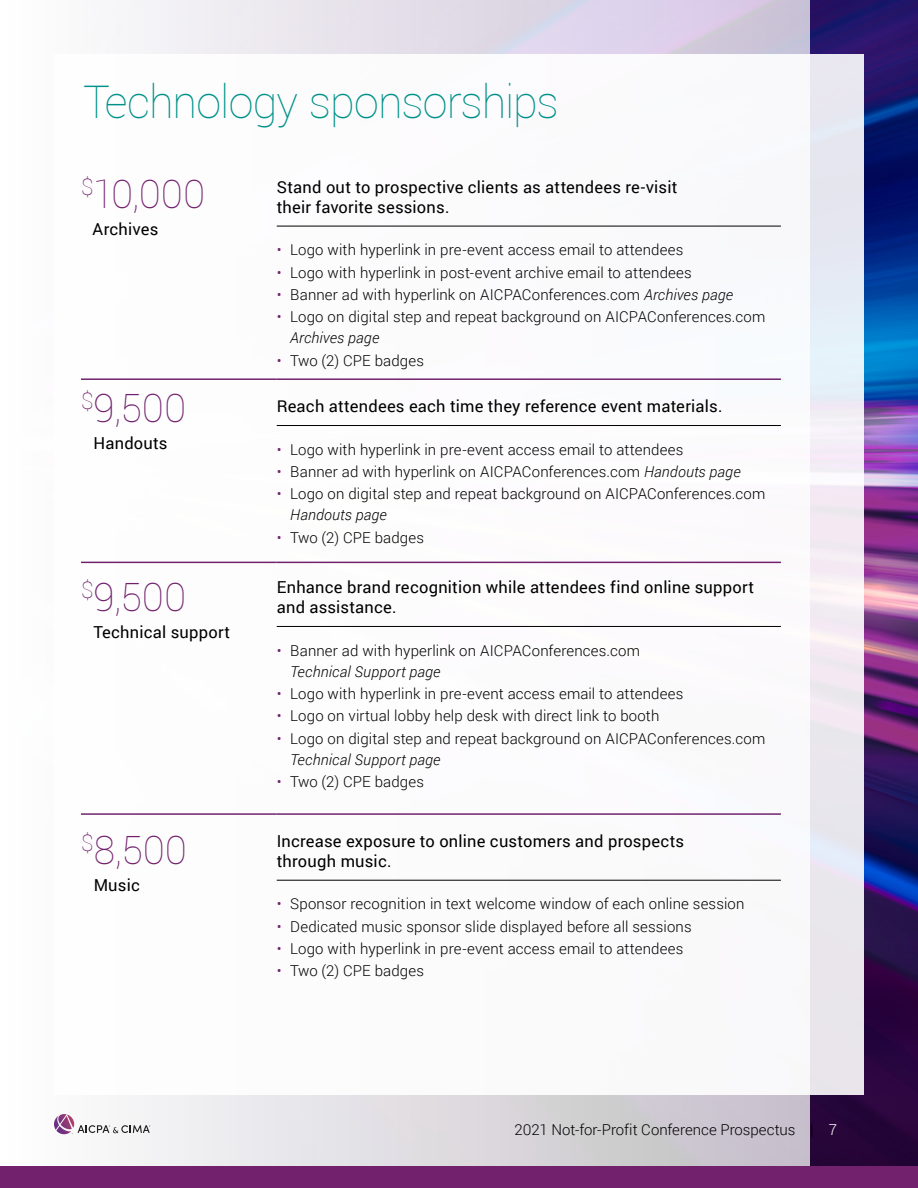
<style>
.page{position:relative;width:918px;height:1188px;background:#fff}
.page>*{position:absolute;margin:0;border:0;box-sizing:border-box;transform-origin:0 0}
.t1{font:100 45px "Roboto";letter-spacing:-.02em;color:#009189}
.t2{font:100 39px "Roboto";color:#72226d}
.t3{font:16.5px/19.8px "Roboto";letter-spacing:.015em;color:#000}
.t4{font:300 15px/21px "Roboto";letter-spacing:.01em;color:#000}
.s1{color:#72226d}
.s2{font-style:italic}
.s3{color:#fff}
</style>
<div class="page">
<img style="left:0;top:0;width:810px;height:1167px">
<img style="left:810px;top:0;width:108px;height:1167px">
<div style="left:54px;top:54px;width:810px;height:1041px;background:#fff"></div>
<svg style="left:54px;top:1114px;width:96px;height:20px"></svg>
<hr style="left:277px;top:226px;width:504px;height:1px;background:#000">
<hr style="left:81px;top:378px;width:196px;height:2px;background:#72226d">
<hr style="left:277px;top:378px;width:504px;height:2px;background:#72226d">
<hr style="left:277px;top:425px;width:504px;height:1px;background:#000">
<hr style="left:81px;top:562px;width:196px;height:1px;background:#72226d">
<hr style="left:277px;top:562px;width:504px;height:1px;background:#72226d">
<hr style="left:277px;top:626px;width:504px;height:1px;background:#000">
<hr style="left:81px;top:813px;width:196px;height:2px;background:#72226d">
<hr style="left:277px;top:813px;width:504px;height:2px;background:#72226d">
<hr style="left:277px;top:880px;width:504px;height:1px;background:#000">
<div style="left:0;top:1167px;width:918px;height:21px;background:#72226d"></div>
<h1 class="t1" style="left:83px;top:70px;width:477px">Technology sponsorships</h1>
<h2 class="t2" style="left:81px;top:167px;width:126px"><sup>$</sup>10,000</h2>
<p class="t3" style="left:93px;top:218px;width:67px">Archives</p>
<p class="t3" style="left:277px;top:176px;width:402px">Stand out to prospective clients as attendees re-visit their favorite sessions.</p>
<p class="t4" style="left:277px;top:239px;width:408px"><span class="s1">•</span> Logo with hyperlink in pre-event access email to attendees</p>
<p class="t4" style="left:277px;top:261px;width:417px"><span class="s1">•</span> Logo with hyperlink in post-event archive email to attendees</p>
<p class="t4" style="left:277px;top:284px;width:458px"><span class="s1">•</span> Banner ad with hyperlink on AICPAConferences.com <span class="s2">Archives page</span></p>
<p class="t4" style="left:290px;top:306px;width:477px;text-indent:-14px"><span class="s1">•</span> Logo on digital step and repeat background on AICPAConferences.com<br><span class="s2">Archives page</span></p>
<p class="t4" style="left:277px;top:349px;width:149px"><span class="s1">•</span> Two (2) CPE badges</p>
<h2 class="t2" style="left:81px;top:381px;width:107px"><sup>$</sup>9,500</h2>
<p class="t3" style="left:94px;top:432px;width:76px">Handouts</p>
<p class="t3" style="left:277px;top:396px;width:447px">Reach attendees each time they reference event materials.</p>
<p class="t4" style="left:277px;top:438px;width:408px"><span class="s1">•</span> Logo with hyperlink in pre-event access email to attendees</p>
<p class="t4" style="left:277px;top:461px;width:465px"><span class="s1">•</span> Banner ad with hyperlink on AICPAConferences.com <span class="s2">Handouts page</span></p>
<p class="t4" style="left:290px;top:483px;width:477px;text-indent:-14px"><span class="s1">•</span> Logo on digital step and repeat background on AICPAConferences.com<br><span class="s2">Handouts page</span></p>
<p class="t4" style="left:277px;top:526px;width:149px"><span class="s1">•</span> Two (2) CPE badges</p>
<h2 class="t2" style="left:81px;top:570px;width:107px"><sup>$</sup>9,500</h2>
<p class="t3" style="left:94px;top:622px;width:138px">Technical support</p>
<p class="t3" style="left:277px;top:577px;width:479px">Enhance brand recognition while attendees find online support and assistance.</p>
<p class="t4" style="left:290px;top:639px;width:351px;text-indent:-14px"><span class="s1">•</span> Banner ad with hyperlink on AICPAConferences.com<br><span class="s2">Technical Support page</span></p>
<p class="t4" style="left:277px;top:683px;width:408px"><span class="s1">•</span> Logo with hyperlink in pre-event access email to attendees</p>
<p class="t4" style="left:277px;top:705px;width:384px"><span class="s1">•</span> Logo on virtual lobby help desk with direct link to booth</p>
<p class="t4" style="left:290px;top:727px;width:477px;text-indent:-14px"><span class="s1">•</span> Logo on digital step and repeat background on AICPAConferences.com<br><span class="s2">Technical Support page</span></p>
<p class="t4" style="left:277px;top:771px;width:149px"><span class="s1">•</span> Two (2) CPE badges</p>
<h2 class="t2" style="left:81px;top:823px;width:108px"><sup>$</sup>8,500</h2>
<p class="t3" style="left:94px;top:875px;width:48px">Music</p>
<p class="t3" style="left:277px;top:831px;width:409px">Increase exposure to online customers and prospects through music.</p>
<p class="t4" style="left:277px;top:893px;width:469px"><span class="s1">•</span> Sponsor recognition in text welcome window of each online session</p>
<p class="t4" style="left:277px;top:915px;width:416px"><span class="s1">•</span> Dedicated music sponsor slide displayed before all sessions</p>
<p class="t4" style="left:277px;top:938px;width:408px"><span class="s1">•</span> Logo with hyperlink in pre-event access email to attendees</p>
<p class="t4" style="left:277px;top:960px;width:149px"><span class="s1">•</span> Two (2) CPE badges</p>
<p class="t4" style="left:514px;top:1119px;width:324px">2021 Not-for-Profit Conference Prospectus | <span class="s3">7</span></p>
</div>
